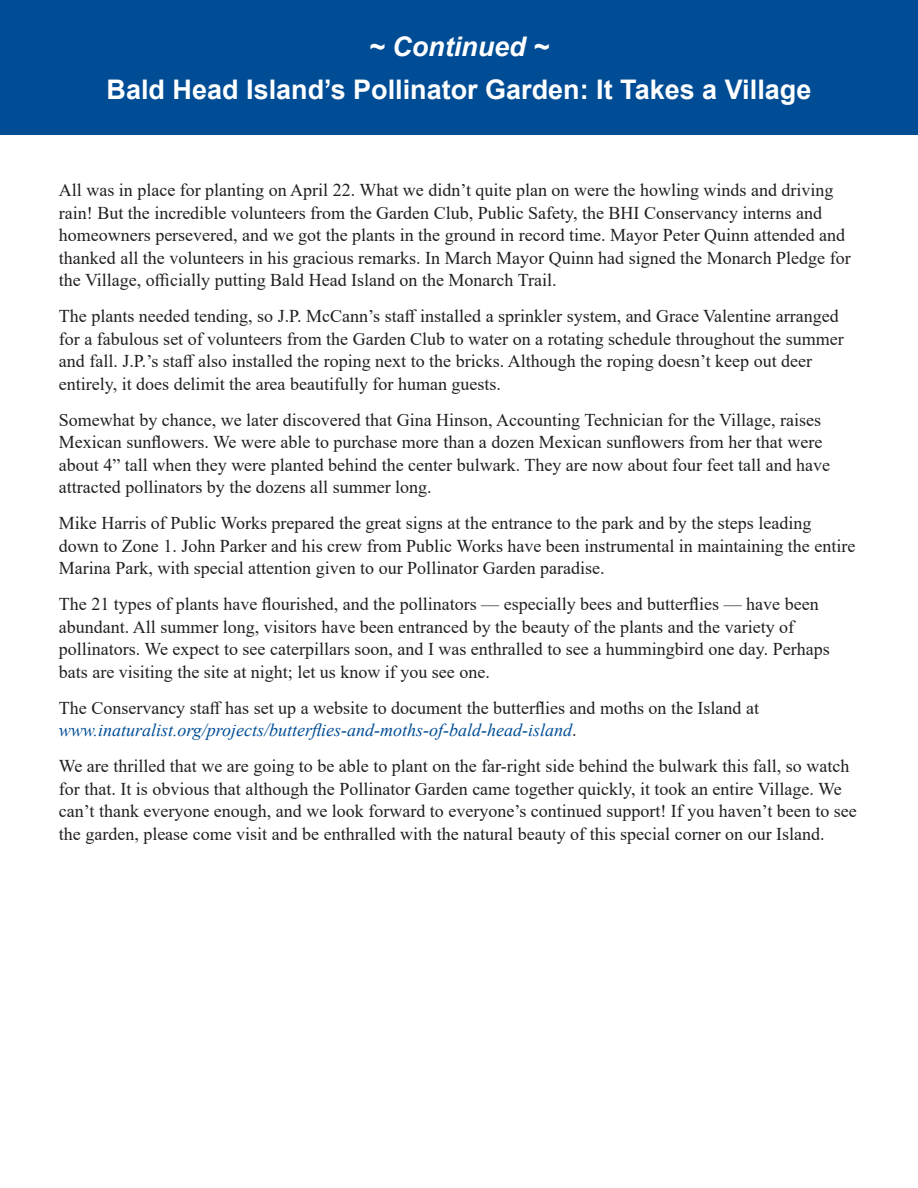
<style>
.page{position:relative;width:918px;height:1188px;background:#fff}
.page>*{position:absolute;margin:0;border:0;box-sizing:border-box;transform-origin:0 0}
.Text{font:700 27px "Arial";color:#fff}
.Text-2{font:italic 700 27px "Arial";color:#fff}
.Subhead_1{font:18px/22.5px "Times New Roman";color:#231f20}
.s1{font-style:italic;color:#014d95}
</style>
<div class="page">
<div style="left:1px;top:1px;width:916px;height:133px;background:#014d95"></div>
<div style="left:0;top:0;width:918px;height:135px;border:2px solid #014d95"></div>
<p class="Text-2" style="left:369px;top:29px;width:182px">~ Continued ~</p>
<p class="Text" style="left:107px;top:70px;width:706px">Bald Head Island’s Pollinator Garden: It Takes a Village</p>
<p class="Subhead_1" style="left:59px;top:178px;width:793px">All was in place for planting on April 22. What we didn’t quite plan on were the howling winds and driving rain! But the incredible volunteers from the Garden Club, Public Safety, the BHI Conservancy interns and homeowners persevered, and we got the plants in the ground in record time. Mayor Peter Quinn attended and thanked all the volunteers in his gracious remarks. In March Mayor Quinn had signed the Monarch Pledge for the Village, officially putting Bald Head Island on the Monarch Trail.</p>
<p class="Subhead_1" style="left:59px;top:304px;width:786px">The plants needed tending, so J.P. McCann’s staff installed a sprinkler system, and Grace Valentine arranged for a fabulous set of volunteers from the Garden Club to water on a rotating schedule throughout the summer and fall. J.P.’s staff also installed the roping next to the bricks. Although the roping doesn’t keep out deer entirely, it does delimit the area beautifully for human guests.</p>
<p class="Subhead_1" style="left:59px;top:408px;width:773px">Somewhat by chance, we later discovered that Gina Hinson, Accounting Technician for the Village, raises Mexican sunflowers. We were able to purchase more than a dozen Mexican sunflowers from her that were about 4” tall when they were planted behind the center bulwark. They are now about four feet tall and have attracted pollinators by the dozens all summer long.</p>
<p class="Subhead_1" style="left:59px;top:511px;width:798px">Mike Harris of Public Works prepared the great signs at the entrance to the park and by the steps leading down to Zone 1. John Parker and his crew from Public Works have been instrumental in maintaining the entire<br>Marina Park, with special attention given to our Pollinator Garden paradise.</p>
<p class="Subhead_1" style="left:59px;top:592px;width:772px">The 21 types of plants have flourished, and the pollinators — especially bees and butterflies — have been abundant. All summer long, visitors have been entranced by the beauty of the plants and the variety of pollinators. We expect to see caterpillars soon, and I was enthralled to see a hummingbird one day. Perhaps bats are visiting the site at night; let us know if you see one.</p>
<p class="Subhead_1" style="left:59px;top:696px;width:702px">The Conservancy staff has set up a website to document the butterflies and moths on the Island at <span class="s1">www.inaturalist.org/projects/butterflies-and-moths-of-bald-head-island</span>.</p>
<p class="Subhead_1" style="left:59px;top:754px;width:800px">We are thrilled that we are going to be able to plant on the far-right side behind the bulwark this fall, so watch for that. It is obvious that although the Pollinator Garden came together quickly, it took an entire Village. We can’t thank everyone enough, and we look forward to everyone’s continued support! If you haven’t been to see the garden, please come visit and be enthralled with the natural beauty of this special corner on our Island.</p>
</div>
